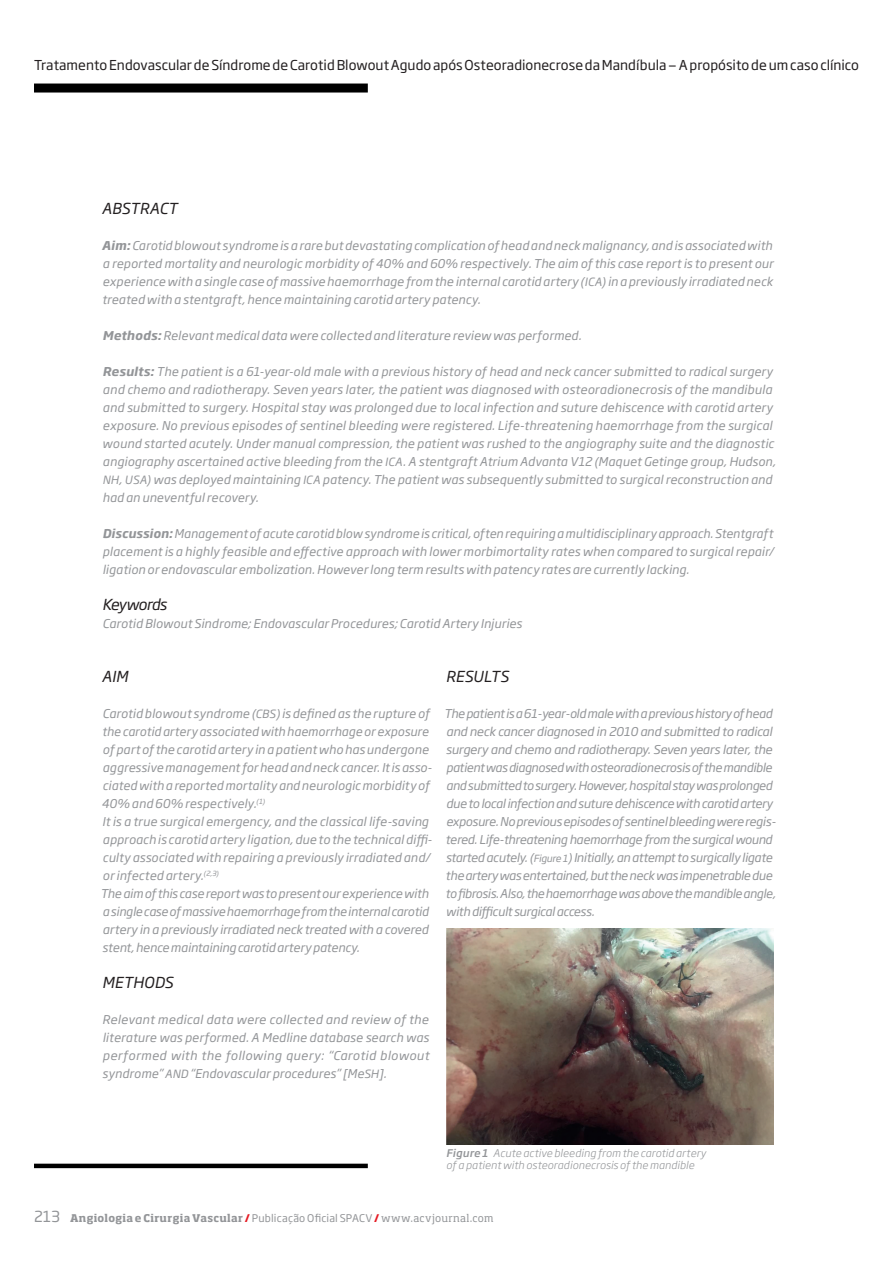
<style>
.page{position:relative;width:893px;height:1263px;background:#fff}
.page>*{position:absolute;margin:0;border:0;box-sizing:border-box;transform-origin:0 0}
.t1{font:italic 15px "Soho Gothic Pro";letter-spacing:.005em;color:#231f20}
.t2{font:italic 15px "Soho Gothic Pro";letter-spacing:-.04em;color:#231f20}
.t3{font:13.5px "Soho Gothic Pro";color:#231f20}
.t4{font:italic 12px/18px "Soho Gothic Pro";letter-spacing:.01em;color:#939598;text-align:justify}
.t5{font:italic 12px/18px "Soho Gothic Pro";letter-spacing:-.02em;color:#939598}
.t6{font:italic 300 10.5px/12px "Soho Gothic Pro";letter-spacing:.015em;color:#939598}
.t7{font:700 10.5px "Soho Std";letter-spacing:.03em;color:#939598}
.s1{font-weight:700}
.s2{font-size:11.25px}
.s3{font-size:9.75px}
.s4{font-weight:500}
.s5{font-family:"Soho Gothic Pro";font-weight:400;font-size:15px}
.s6{color:#e51a23}
.s7{font-family:"Soho Gothic Pro";font-weight:400}
.s8{font-weight:400}
</style>
<div class="page">
<div style="left:34px;top:84px;width:334px;height:9px;background:#000"></div>
<hr style="left:34px;top:1164px;width:334px;height:4px;background:#000">
<img style="left:446px;top:929px;width:327px;height:216px">
<p class="t3" style="left:34px;top:55px;width:826px">Tratamento Endovascular de Síndrome de Carotid Blowout Agudo após Osteoradionecrose da Mandíbula — A propósito de um caso clínico</p>
<p class="t1" style="left:102px;top:197px;width:77px">ABSTRACT</p>
<p class="t4" style="left:102px;top:236px;width:673px"><span class="s1">Aim:</span> Carotid blowout syndrome is a rare but devastating complication of head and neck malignancy, and is associated with a reported mortality and neurologic morbidity of 40% and 60% respectively. The aim of this case report is to present our experience with a single case of massive haemorrhage from the internal carotid artery (<span class="s2">ICA</span>) in a previously irradiated neck treated with a stentgraft, hence maintaining carotid artery patency.</p>
<p class="t4" style="left:102px;top:326px;width:480px"><span class="s1">Methods:</span> Relevant medical data were collected and literature review was performed.</p>
<p class="t4" style="left:102px;top:362px;width:675px;text-align:left"><span class="s1">Results:</span> The patient is a 61-year-old male with a previous history of head and neck cancer submitted to radical surgery and chemo and radiotherapy. Seven years later, the patient was diagnosed with osteoradionecrosis of the mandibula and submitted to surgery. Hospital stay was prolonged due to local infection and suture dehiscence with carotid artery exposure. No previous episodes of sentinel bleeding were registered. Life-threatening haemorrhage from the surgical wound started acutely. Under manual compression, the patient was rushed to the angiography suite and the diagnostic angiography ascertained active bleeding from the <span class="s2">ICA</span>. A stentgraft Atrium Advanta V12 (Maquet Getinge group, Hudson, <span class="s2">NH</span>, <span class="s2">USA</span>) was deployed maintaining <span class="s2">ICA</span> patency. The patient was subsequently submitted to surgical reconstruction and had an uneventful recovery.</p>
<p class="t4" style="left:102px;top:524px;width:673px"><span class="s1">Discussion:</span> Management of acute carotid blow syndrome is critical, often requiring a multidisciplinary approach. Stentgraft placement is a highly feasible and effective approach with lower morbimortality rates when compared to surgical repair/ ligation or endovascular embolization. However long term results with patency rates are currently lacking.</p>
<p class="t2" style="left:102px;top:593px;width:66px">Keywords</p>
<p class="t4" style="left:102px;top:614px;width:421px">Carotid Blowout Sindrome; Endovascular Procedures; Carotid Artery Injuries</p>
<p class="t1" style="left:102px;top:665px;width:28px">AIM</p>
<p class="t4" style="left:100px;top:704px;width:333px;text-align:left">Carotid blowout syndrome (<span class="s2">CBS</span>) is defined as the rupture of the carotid artery associated with haemorrhage or exposure of part of the carotid artery in a patient who has undergone aggressive management for head and neck cancer. It is asso&shy;ciated with a reported mortality and neurologic morbidity of 40% and 60% respectively.<sup>(1)<br></sup>It is a true surgical emergency, and the classical life-saving approach is carotid artery ligation, due to the technical diffi&shy;culty associated with repairing a previously irradiated and/ or infected artery.<sup>(2,3)<br></sup>The aim of this case report was to present our experience with a single case of massive haemorrhage from the internal carotid artery in a previously irradiated neck treated with a covered stent, hence maintaining carotid artery patency.</p>
<p class="t1" style="left:102px;top:971px;width:73px">METHODS</p>
<p class="t4" style="left:102px;top:1010px;width:329px">Relevant medical data were collected and review of the literature was performed. A Medline database search was performed with the following query: “Carotid blowout syndrome” <span class="s2">AND</span> “Endovascular procedures” [Me<span class="s2">SH</span>].</p>
<p class="t1" style="left:446px;top:665px;width:65px">RESULTS</p>
<p class="t5" style="left:444px;top:704px;width:333px">The patient is a 61-year-old male with a previous history of head and neck cancer diagnosed in 2010 and submitted to radical surgery and chemo and radiotherapy. Seven years later, the patient was diagnosed with osteoradionecrosis of the mandible and submitted to surgery. However, hospital stay was prolonged due to local infection and suture dehiscence with carotid artery exposure. No previous episodes of sentinel bleeding were regis&shy;tered. Life-threatening haemorrhage from the surgical wound started acutely. (<span class="s3">Figure 1</span>) Initially, an attempt to surgically ligate the artery was entertained, but the neck was impenetrable due to fibrosis. Also, the haemorrhage was above the mandible angle, with difficult surgical access.</p>
<p class="t6" style="left:446px;top:1146px;width:261px"><span class="s4">Figure 1</span> Acute active bleeding from the carotid artery of a patient with osteoradionecrosis of the mandible</p>
<p class="t7" style="left:34px;top:1211px;width:461px"><span class="s5">213</span> Angiologia e Cirurgia Vascular <span class="s6">/</span> <span class="s7">Publicação Oficial SPACV</span> <span class="s6">/</span> <span class="s8">www.acvjournal.com</span></p>
</div>
